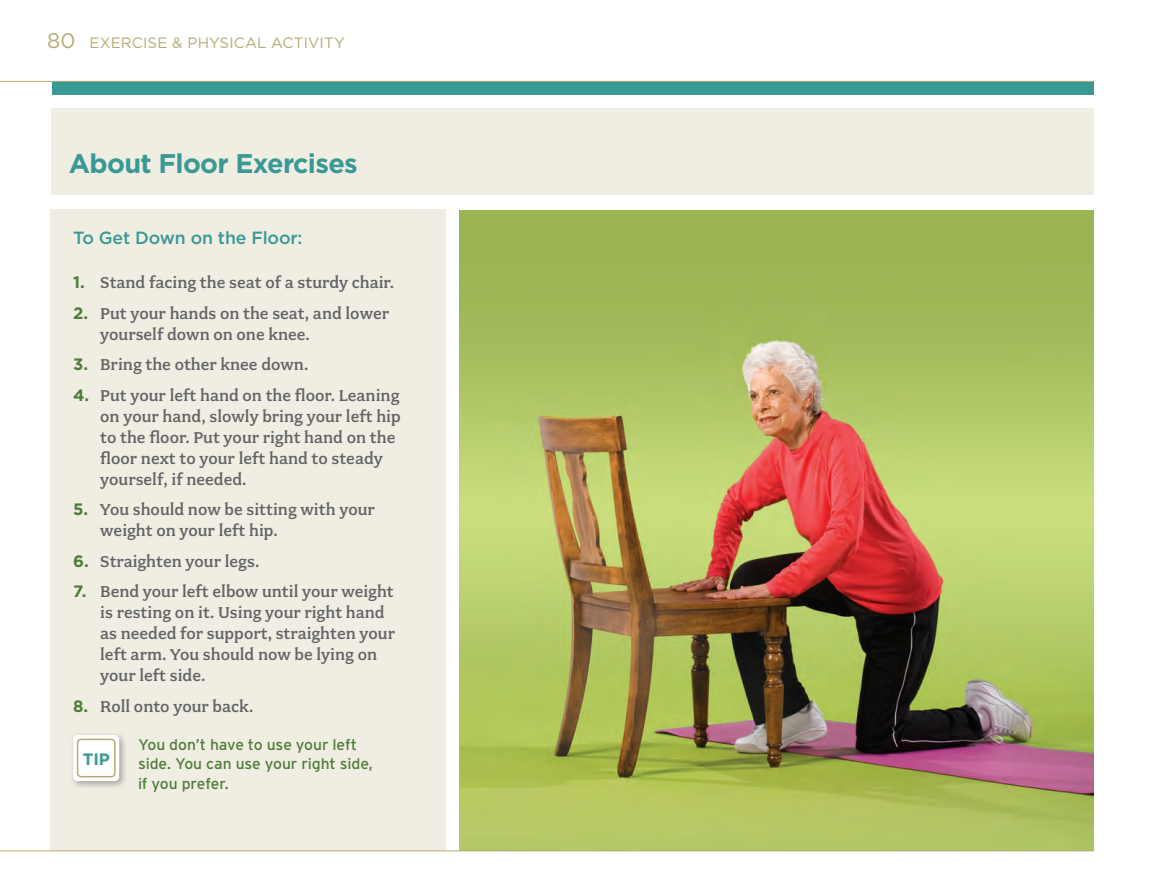
<style>
.page{position:relative;width:1175px;height:891px;background:#fff}
.page>*{position:absolute;margin:0;border:0;box-sizing:border-box;transform-origin:0 0}
.t1{font:700 27px "Gotham";letter-spacing:-.025em;color:#399994}
.exercise-steps__nest{font:500 17.7px/21px "Fairplex Wide";color:#636366;scale:.95 1}
.exercise-top_callout{font:500 17.7px "Gotham";letter-spacing:-.01em;color:#399994}
.t2{font:700 16.5px "Gotham";color:#399994}
.exercise-tip__nested{font:15.3px/19.5px "Interstate";letter-spacing:-.005em;color:#4f7d39}
.t3{font:15px "Gotham";letter-spacing:.01em;color:#b4ab74}
.s1{font-size:21px}
.s2{font-family:"Gotham";font-weight:700;font-size:16.5px;color:#4f7d39}
</style>
<div class="page">
<div style="left:53px;top:82px;width:1041px;height:13px;background:#399994"></div>
<div style="left:50px;top:209px;width:396px;height:642px;background:#f0eee3"></div>
<div style="left:51px;top:108px;width:1043px;height:87px;background:#f0eee3"></div>
<div style="left:70px;top:732px;width:58px;height:58px;background:#231f20;opacity:.35"></div>
<div style="left:73px;top:735px;width:46px;height:46px;background:#fff;border-radius:4px"></div>
<div style="left:77px;top:739px;width:39px;height:38px;border:2px solid #b4ab74;border-radius:4px"></div>
<img style="left:459px;top:211px;width:635px;height:640px">
<hr style="left:0;top:850px;width:1093px;height:1px;background:#b4ab74">
<hr style="left:0;top:81px;width:1094px;height:1px;background:#b4ab74">
<p class="t3" style="left:47px;top:34px;width:299px"><span class="s1">80</span> EXERCISE &amp; PHYSICAL ACTIVITY</p>
<p class="t1" style="left:69px;top:148px;width:290px">About Floor Exercises</p>
<p class="exercise-top_callout" style="left:73px;top:228px;width:231px">To Get Down on the Floor:</p>
<p class="exercise-steps__nest" style="left:73px;top:272px;width:339px"><span class="s2">1.</span> Stand facing the seat of a sturdy chair.</p>
<p class="exercise-steps__nest" style="left:100px;top:303px;width:306px;text-indent:-27px"><span class="s2">2.</span> Put your hands on the seat, and lower yourself down on one knee.</p>
<p class="exercise-steps__nest" style="left:73px;top:354px;width:249px"><span class="s2">3.</span> Bring the other knee down.</p>
<p class="exercise-steps__nest" style="left:100px;top:385px;width:318px;text-indent:-27px"><span class="s2">4.</span> Put your left hand on the floor. Leaning on your hand, slowly bring your left hip to the floor. Put your right hand on the floor next to your left hand to steady yourself, if needed.</p>
<p class="exercise-steps__nest" style="left:100px;top:499px;width:291px;text-indent:-27px"><span class="s2">5.</span> You should now be sitting with your weight on your left hip.</p>
<p class="exercise-steps__nest" style="left:73px;top:550px;width:197px"><span class="s2">6.</span> Straighten your legs.</p>
<p class="exercise-steps__nest" style="left:100px;top:581px;width:312px;text-indent:-27px"><span class="s2">7.</span> Bend your left elbow until your weight is resting on it. Using your right hand as needed for support, straighten your left arm. You should now be lying on your left side.</p>
<p class="exercise-steps__nest" style="left:73px;top:695px;width:191px"><span class="s2">8.</span> Roll onto your back.</p>
<p class="t2" style="left:83px;top:750px;width:28px">TIP</p>
<p class="exercise-tip__nested" style="left:138px;top:734px;width:236px">You don’t have to use your left side. You can use your right side, if you prefer.</p>
</div>
